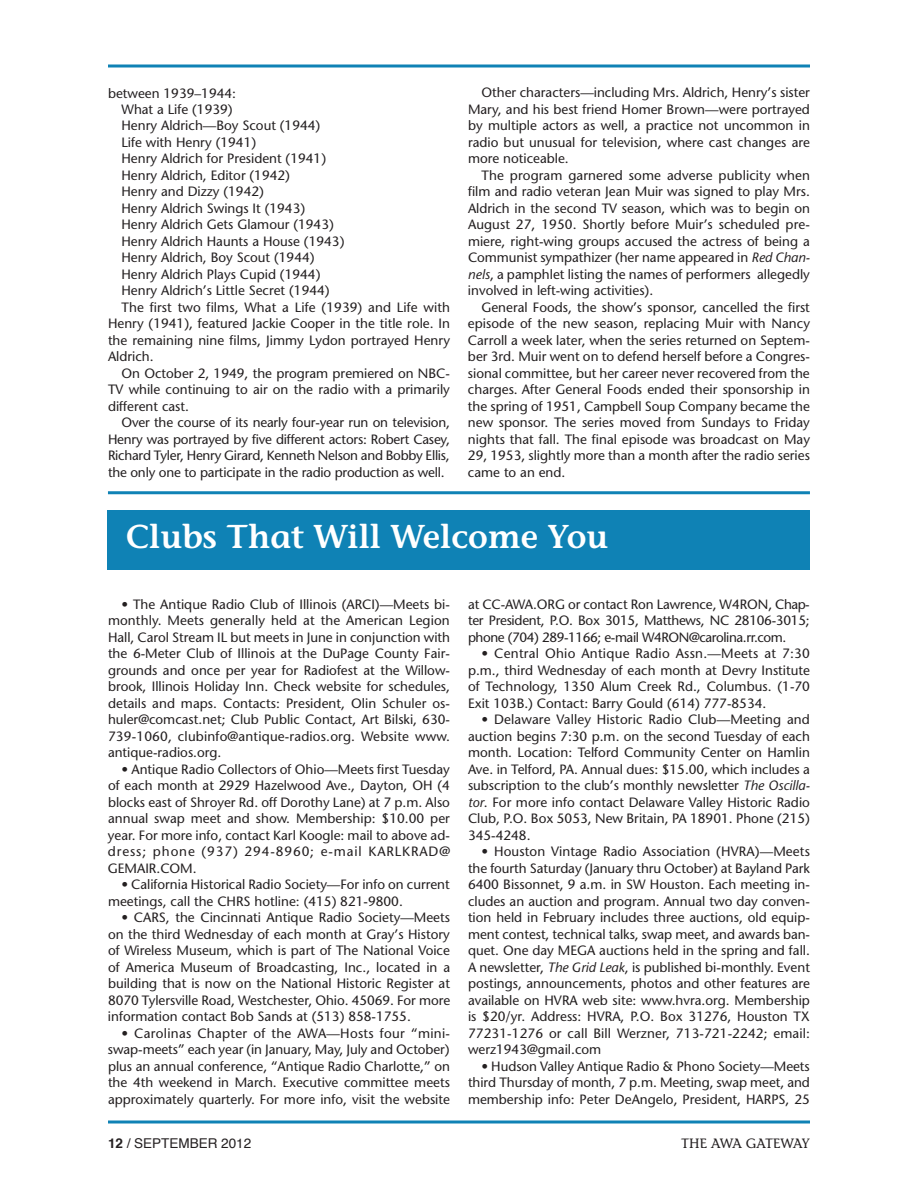
<style>
.page{position:relative;width:918px;height:1188px;background:#fff}
.page>*{position:absolute;margin:0;border:0;box-sizing:border-box;transform-origin:0 0}
.t1{font:600 33px "Stone Informal";color:#fff}
.t2{font:13.5px/16.5px "Stone Sans";color:#231f20;text-align:justify}
.t3{font:13.5px "Stone Sans";letter-spacing:-.02em;color:#231f20}
.t4{font:13.5px "Helvetica";color:#231f20}
.t5{font:13.5px "Stone Informal";letter-spacing:-.035em;color:#231f20}
.s1{font-style:italic}
.s2{font-weight:700}
</style>
<div class="page">
<svg style="left:108px;top:64px;width:702px;height:4px"></svg>
<svg style="left:108px;top:1120px;width:702px;height:4px"></svg>
<hr style="left:108px;top:491px;width:702px;height:3px;background:#0f82b5">
<div style="left:108px;top:510px;width:702px;height:60px;background:#0f82b5"></div>
<p class="t2" style="left:108px;top:86px;width:130px">between 1939–1944:</p>
<p class="t2" style="left:122px;top:102px;width:113px">What a Life (1939)</p>
<p class="t2" style="left:122px;top:119px;width:200px">Henry Aldrich—Boy Scout (1944)</p>
<p class="t2" style="left:122px;top:135px;width:136px">Life with Henry (1941)</p>
<p class="t2" style="left:122px;top:152px;width:206px">Henry Aldrich for President (1941)</p>
<p class="t2" style="left:122px;top:168px;width:170px">Henry Aldrich, Editor (1942)</p>
<p class="t2" style="left:122px;top:185px;width:144px">Henry and Dizzy (1942)</p>
<p class="t2" style="left:122px;top:201px;width:185px">Henry Aldrich Swings It (1943)</p>
<p class="t2" style="left:122px;top:218px;width:214px">Henry Aldrich Gets Glamour (1943)</p>
<p class="t2" style="left:122px;top:234px;width:224px">Henry Aldrich Haunts a House (1943)</p>
<p class="t2" style="left:122px;top:251px;width:195px">Henry Aldrich, Boy Scout (1944)</p>
<p class="t2" style="left:122px;top:267px;width:200px">Henry Aldrich Plays Cupid (1944)</p>
<p class="t2" style="left:122px;top:284px;width:210px">Henry Aldrich’s Little Secret (1944)</p>
<p class="t2" style="left:122px;top:300px;width:330px">The first two films, What a Life (1939) and Life with</p>
<p class="t2" style="left:108px;top:317px;width:343px">Henry (1941), featured Jackie Cooper in the title role. In</p>
<p class="t2" style="left:108px;top:333px;width:344px">the remaining nine films, Jimmy Lydon portrayed Henry</p>
<p class="t2" style="left:108px;top:350px;width:47px">Aldrich.</p>
<p class="t2" style="left:122px;top:366px;width:330px">On October 2, 1949, the program premiered on NBC-</p>
<p class="t2" style="left:108px;top:383px;width:343px">TV while continuing to air on the radio with a primarily</p>
<p class="t2" style="left:108px;top:399px;width:83px">different cast.</p>
<p class="t2" style="left:122px;top:416px;width:330px">Over the course of its nearly four-year run on television,</p>
<p class="t2" style="left:108px;top:432px;width:343px">Henry was portrayed by five different actors: Robert Casey,</p>
<p class="t3" style="left:108px;top:451px;width:343px">Richard Tyler, Henry Girard, Kenneth Nelson and Bobby Ellis,</p>
<p class="t2" style="left:108px;top:465px;width:338px">the only one to participate in the radio production as well.</p>
<p class="t2" style="left:468px;top:86px;width:344px;text-indent:14px">Other characters—including Mrs. Aldrich, Henry’s sister Mary, and his best friend Homer Brown—were portrayed by multiple actors as well, a practice not uncommon in radio but unusual for television, where cast changes are more noticeable.</p>
<p class="t2" style="left:468px;top:168px;width:344px;text-indent:14px">The program garnered some adverse publicity when film and radio veteran Jean Muir was signed to play Mrs.<br>Aldrich in the second TV season, which was to begin on August 27, 1950. Shortly before Muir’s scheduled pre&shy;miere, right-wing groups accused the actress of being a Communist sympathizer (her name appeared in <span class="s1">Red Chan&shy;nels</span>, a pamphlet listing the names of performers allegedly involved in left-wing activities).</p>
<p class="t2" style="left:468px;top:300px;width:344px;text-indent:14px">General Foods, the show’s sponsor, cancelled the first episode of the new season, replacing Muir with Nancy Carroll a week later, when the series returned on Septem&shy;ber 3rd. Muir went on to defend herself before a Congres&shy;sional committee, but her career never recovered from the charges. After General Foods ended their sponsorship in the spring of 1951, Campbell Soup Company became the new sponsor. The series moved from Sundays to Friday nights that fall. The final episode was broadcast on May 29, 1953, slightly more than a month after the radio series came to an end.</p>
<h1 class="t1" style="left:126px;top:524px;width:484px">Clubs That Will Welcome You</h1>
<p class="t2" style="left:108px;top:597px;width:344px;text-indent:14px">• The Antique Radio Club of Illinois (ARCI)—Meets bi&shy;monthly. Meets generally held at the American Legion Hall, Carol Stream IL but meets in June in conjunction with the 6-Meter Club of Illinois at the DuPage County Fair&shy;grounds and once per year for Radiofest at the Willow&shy;brook, Illinois Holiday Inn. Check website for schedules, details and maps. Contacts: President, Olin Schuler os&shy;huler@comcast.net; Club Public Contact, Art Bilski, 630- 739-1060, clubinfo@antique-radios.org. Website www. antique-radios.org.</p>
<p class="t2" style="left:108px;top:762px;width:344px;text-indent:14px">• Antique Radio Collectors of Ohio—Meets first Tuesday of each month at 2929 Hazelwood Ave., Dayton, OH (4 blocks east of Shroyer Rd. off Dorothy Lane) at 7 p.m. Also annual swap meet and show. Membership: $10.00 per year. For more info, contact Karl Koogle: mail to above ad&shy;dress; phone (937) 294-8960; e-mail KARLKRAD@ GEMAIR.COM.</p>
<p class="t2" style="left:108px;top:878px;width:343px;text-indent:13px">• California Historical Radio Society—For info on current meetings, call the CHRS hotline: (415) 821-9800.</p>
<p class="t2" style="left:108px;top:911px;width:344px;text-indent:14px">• CARS, the Cincinnati Antique Radio Society—Meets on the third Wednesday of each month at Gray’s History of Wireless Museum, which is part of The National Voice of America Museum of Broadcasting, Inc., located in a building that is now on the National Historic Register at 8070 Tylersville Road, Westchester, Ohio. 45069. For more information contact Bob Sands at (513) 858-1755.</p>
<p class="t2" style="left:108px;top:1026px;width:344px;text-indent:14px">• Carolinas Chapter of the AWA—Hosts four “mini&shy;swap-meets” each year (in January, May, July and October) plus an annual conference, “Antique Radio Charlotte,” on the 4th weekend in March. Executive committee meets approximately quarterly. For more info, visit the website</p>
<p class="t2" style="left:468px;top:597px;width:343px">at CC-AWA.ORG or contact Ron Lawrence, W4RON, Chap&shy;ter President, P.O. Box 3015, Matthews, NC 28106-3015; phone (704) 289-1166; e-mail W4RON@carolina.rr.com.</p>
<p class="t2" style="left:468px;top:647px;width:344px;text-indent:14px">• Central Ohio Antique Radio Assn.—Meets at 7:30 p.m., third Wednesday of each month at Devry Institute of Technology, 1350 Alum Creek Rd., Columbus. (1-70<br>Exit 103B.) Contact: Barry Gould (614) 777-8534.</p>
<p class="t2" style="left:468px;top:713px;width:344px;text-indent:14px">• Delaware Valley Historic Radio Club—Meeting and auction begins 7:30 p.m. on the second Tuesday of each month. Location: Telford Community Center on Hamlin Ave. in Telford, PA. Annual dues: $15.00, which includes a subscription to the club’s monthly newsletter <span class="s1">The Oscilla&shy;tor</span>. For more info contact Delaware Valley Historic Radio Club, P.O. Box 5053, New Britain, PA 18901. Phone (215)<br>345-4248.</p>
<p class="t2" style="left:468px;top:845px;width:344px;text-indent:14px">• Houston Vintage Radio Association (HVRA)—Meets the fourth Saturday (January thru October) at Bayland Park 6400 Bissonnet, 9 a.m. in SW Houston. Each meeting in&shy;cludes an auction and program. Annual two day conven&shy;tion held in February includes three auctions, old equip&shy;ment contest, technical talks, swap meet, and awards ban&shy;quet. One day MEGA auctions held in the spring and fall.<br>A newsletter, <span class="s1">The Grid Leak</span>, is published bi-monthly. Event postings, announcements, photos and other features are available on HVRA web site: www.hvra.org. Membership is $20/yr. Address: HVRA, P.O. Box 31276, Houston TX 77231-1276 or call Bill Werzner, 713-721-2242; email: werz1943@gmail.com</p>
<p class="t2" style="left:468px;top:1059px;width:343px;text-indent:14px">• Hudson Valley Antique Radio &amp; Phono Society—Meets third Thursday of month, 7 p.m. Meeting, swap meet, and membership info: Peter DeAngelo, President, HARPS, 25</p>
<p class="t4" style="left:108px;top:1138px;width:145px"><span class="s2">12</span> / SEPTEMBER 2012</p>
<p class="t5" style="left:681px;top:1136px;width:130px">THE AWA GATEWAY</p>
</div>
